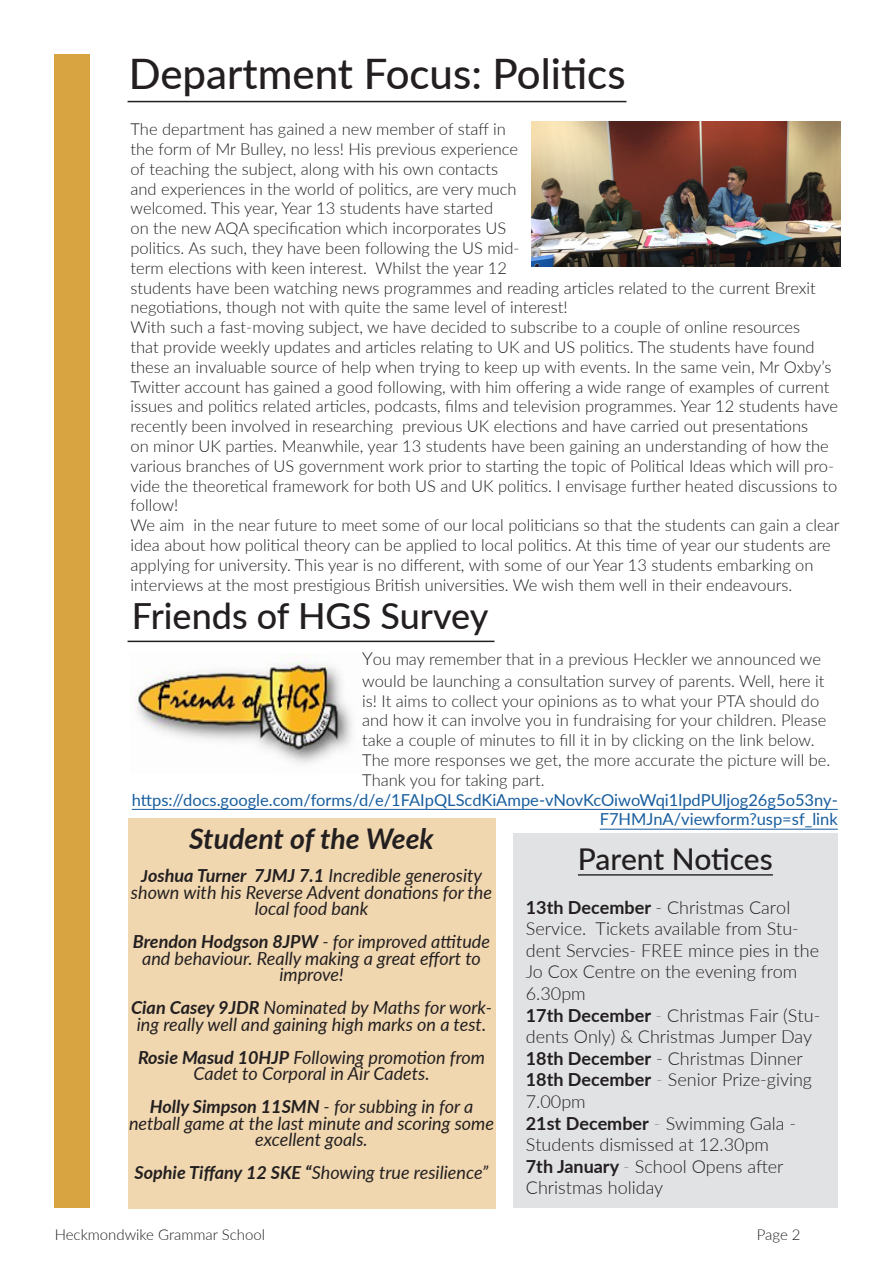
<style>
.page{position:relative;width:893px;height:1263px;background:#fff}
.page>*{position:absolute;margin:0;border:0;box-sizing:border-box;transform-origin:0 0}
.t1{font:500 42px "Lato";color:#231f20}
.t2{font:500 36px "Lato";color:#231f20}
.t3{font:500 30px "Lato";letter-spacing:-.01em;color:#231f20}
.t4{font:italic 700 28.5px "Lato";color:#231f20}
.t5{font:italic 18px/16.5px "Lato";color:#231f20;text-align:center}
.t6{font:300 18px/21.6px "Lato";color:#231f20}
.t7{font:300 16.5px/19.8px "Lato";color:#231f20}
.t8{font:16.5px/19.8px "Lato";color:#175d9e;text-align:right}
.t9{font:300 15px "Lato";color:#231f20}
.s1{font-size:18px}
.s2{font-weight:700}
.s3{font-weight:100}
.s4{font-weight:700;font-size:16.5px}
</style>
<div class="page">
<div style="left:55px;top:55px;width:35px;height:1153px;background:#d8a341"></div>
<hr style="left:128px;top:101px;width:498px;height:1px;background:#231f20">
<hr style="left:132px;top:809px;width:706px;height:1px;background:#175d9e">
<hr style="left:600px;top:829px;width:238px;height:1px;background:#175d9e">
<hr style="left:128px;top:641px;width:366px;height:1px;background:#231f20">
<img style="left:135px;top:653px;width:218px;height:111px">
<div style="left:513px;top:833px;width:325px;height:375px;background:#e1e2e4"></div>
<hr style="left:578px;top:874px;width:195px;height:1px;background:#231f20">
<div style="left:128px;top:818px;width:367px;height:390px;background:#f0d7b0"></div>
<img style="left:531px;top:122px;width:310px;height:144px">
<p class="t1" style="left:129px;top:43px;width:498px">Department Focus: Politics</p>
<p class="t7" style="left:131px;top:119px;width:687px">The department has gained a new member of staff in<br>the form of Mr Bulley, no less! His previous experience<br>of teaching the subject, along with his own contacts<br>and experiences in the world of politics, are very much<br>welcomed. This year, Year 13 students have started<br>on the new AQA specification which incorporates US<br>politics. As such, they have been following the US mid-<br>term elections with keen interest. Whilst the year 12<br>students have been watching news programmes and reading articles related to the current Brexit negotiations, though not with quite the same level of interest!</p>
<p class="t7" style="left:131px;top:317px;width:709px">With such a fast-moving subject, we have decided to subscribe to a couple of online resources<br>that provide weekly updates and articles relating to UK and US politics. The students have found these an invaluable source of help when trying to keep up with events. In the same vein, Mr Oxby’s Twitter account has gained a good following, with him offering a wide range of examples of current issues and politics related articles, podcasts, films and television programmes. Year 12 students have recently been involved in researching previous UK elections and have carried out presentations<br>on minor UK parties. Meanwhile, year 13 students have been gaining an understanding of how the various branches of US government work prior to starting the topic of Political Ideas which will pro&shy;vide the theoretical framework for both US and UK politics. I envisage further heated discussions to follow!</p>
<p class="t7" style="left:131px;top:515px;width:710px">We aim in the near future to meet some of our local politicians so that the students can gain a clear idea about how political theory can be applied to local politics. At this time of year our students are applying for university. This year is no different, with some of our Year 13 students embarking on interviews at the most prestigious British universities. We wish them well in their endeavours.</p>
<p class="t2" style="left:132px;top:589px;width:358px">Friends of HGS Survey</p>
<p class="t7" style="left:362px;top:648px;width:464px;line-height:21.6px"><span class="s1">Y</span>ou may remember that in a previous Heckler we announced we would be launching a consultation survey of parents. Well, here it</p>
<p class="t7" style="left:362px;top:690px;width:470px">is! It aims to collect your opinions as to what your PTA should do and how it can involve you in fundraising for your children. Please take a couple of minutes to fill it in by clicking on the link below.<br>The more responses we get, the more accurate the picture will be.<br>Thank you for taking part.</p>
<p class="t8" style="left:132px;top:789px;width:708px">https://docs.google.com/forms/d/e/1FAIpQLScdKiAmpe-vNovKcOiwoWqi1lpdPUljog26g5o53ny-<br>F7HMJnA/viewform?usp=sf_link</p>
<p class="t3" style="left:578px;top:838px;width:196px">Parent Notices</p>
<p class="t6" style="left:526px;top:896px;width:295px"><span class="s2">13th December</span> - Christmas Carol<br>Service. Tickets available from Stu&shy;dent Servcies- FREE mince pies in the<br>Jo Cox Centre on the evening from<br>6.30pm</p>
<p class="t6" style="left:526px;top:1004px;width:296px"><span class="s2">17th December</span> <span class="s3">-</span> Christmas Fair (Stu&shy;dents Only) &amp; Christmas Jumper Day</p>
<p class="t6" style="left:526px;top:1047px;width:279px"><span class="s2">18th December</span> - Christmas Dinner</p>
<p class="t6" style="left:526px;top:1068px;width:288px"><span class="s2">18th December</span> <span class="s3">-</span> Senior Prize-giving<br>7.00pm</p>
<p class="t6" style="left:526px;top:1112px;width:272px"><span class="s2">21st December</span> <span class="s3">-</span> Swimming Gala -<br>Students dismissed at 12.30pm</p>
<p class="t6" style="left:526px;top:1155px;width:259px"><span class="s2">7th January</span> <span class="s3">-</span> School Opens after<br>Christmas holiday</p>
<p class="t4" style="left:189px;top:818px;width:246px">Student of the Week</p>
<p class="t5" style="left:131px;top:867px;width:363px"><span class="s4">J</span><span class="s2">oshua Turner 7JMJ 7.1</span> Incredible generosity shown with his Reverse Advent donations for the local food bank</p>
<p class="t5" style="left:133px;top:933px;width:359px"><span class="s2">Brendon Hodgson 8JPW</span> - for improved attitude and behaviour. Really making a great effort to improve!</p>
<p class="t5" style="left:131px;top:999px;width:362px"><span class="s2">Cian Casey 9JDR</span> Nominated by Maths for work&shy;ing really well and gaining high marks on a test.</p>
<p class="t5" style="left:138px;top:1048px;width:349px"><span class="s2">Rosie Masud 10HJP</span> Following promotion from<br>Cadet to Corporal in Air Cadets.</p>
<p class="t5" style="left:129px;top:1098px;width:367px"><span class="s2">Holly Simpson 11SMN</span> - for subbing in for a netball game at the last minute and scoring some excellent goals.</p>
<p class="t5" style="left:135px;top:1164px;width:355px"><span class="s2">Sophie Tiffany 12 SKE “</span>Showing true resilience”</p>
<p class="t9" style="left:55px;top:1224px;width:212px">Heckmondwike Grammar School</p>
<p class="t9" style="left:757px;top:1224px;width:45px">Page 2</p>
</div>
